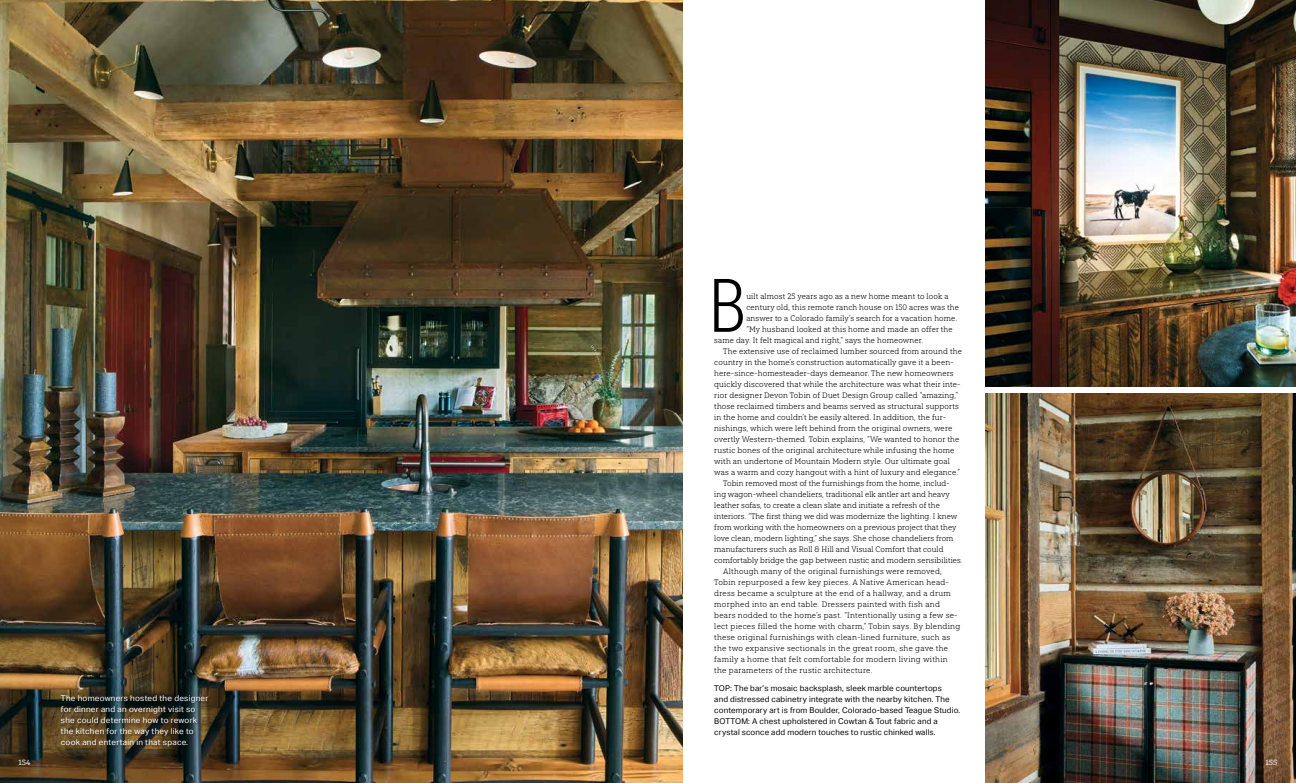
<style>
.page{position:relative;width:1296px;height:783px;background:#fff}
.page>*{position:absolute;margin:0;border:0;box-sizing:border-box;transform-origin:0 0}
.t1{font:300 74px "Aktiv Grotesk Cd";color:#000}
.t2{font:8px "Yorkten Slab Nor Lig";letter-spacing:.02em;color:#000}
.t3{font:8px/11px "Aktiv Grotesk";letter-spacing:.02em;color:#000}
.t4{font:8px/11px "Aktiv Grotesk";letter-spacing:.03em;color:#fff}
.t5{font:7.5px "Yorkten Slab Nor Reg";color:#fff;scale:1.14 1}
</style>
<div class="page">
<img style="left:0;top:0;width:682px;height:783px">
<img style="left:986px;top:393px;width:310px;height:390px">
<img style="left:986px;top:0;width:310px;height:387px">
<div style="left:61px;top:696px;width:150px;height:53px;background:#000;opacity:.3"></div>
<p class="t4" style="left:61px;top:693px;width:149px">The homeowners hosted the designer for dinner and an overnight visit so she could determine how to rework the kitchen for the way they like to cook and entertain in that space.</p>
<h1 class="t1" style="left:709px;top:263px;width:38px">B</h1>
<p class="t2" style="left:746px;top:291px;width:204px">uilt almost 25 years ago as a new home meant to look a</p>
<p class="t2" style="left:746px;top:302px;width:214px">century old, this remote ranch house on 150 acres was the</p>
<p class="t2" style="left:746px;top:313px;width:212px">answer to a Colorado family’s search for a vacation home.</p>
<p class="t2" style="left:746px;top:324px;width:208px">“My husband looked at this home and made an offer the</p>
<p class="t2" style="left:714px;top:335px;width:211px">same day. It felt magical and right,” says the homeowner.</p>
<p class="t2" style="left:723px;top:346px;width:240px">The extensive use of reclaimed lumber sourced from around the</p>
<p class="t2" style="left:714px;top:357px;width:241px">country in the home’s construction automatically gave it a been-</p>
<p class="t2" style="left:714px;top:368px;width:241px">here-since-homesteader-days demeanor. The new homeowners</p>
<p class="t2" style="left:714px;top:379px;width:248px">quickly discovered that while the architecture was what their inte-</p>
<p class="t2" style="left:714px;top:390px;width:245px">rior designer Devon Tobin of Duet Design Group called “amazing,”</p>
<p class="t2" style="left:714px;top:401px;width:246px">those reclaimed timbers and beams served as structural supports</p>
<p class="t2" style="left:714px;top:412px;width:233px">in the home and couldn’t be easily altered. In addition, the fur-</p>
<p class="t2" style="left:714px;top:423px;width:239px">nishings, which were left behind from the original owners, were</p>
<p class="t2" style="left:714px;top:434px;width:246px">overtly Western-themed. Tobin explains, “We wanted to honor the</p>
<p class="t2" style="left:714px;top:445px;width:242px">rustic bones of the original architecture while infusing the home</p>
<p class="t2" style="left:714px;top:456px;width:237px">with an undertone of Mountain Modern style. Our ultimate goal</p>
<p class="t2" style="left:714px;top:467px;width:247px">was a warm and cozy hangout with a hint of luxury and elegance.”</p>
<p class="t2" style="left:723px;top:478px;width:228px">Tobin removed most of the furnishings from the home, includ-</p>
<p class="t2" style="left:714px;top:489px;width:237px">ing wagon-wheel chandeliers, traditional elk antler art and heavy</p>
<p class="t2" style="left:714px;top:500px;width:227px">leather sofas, to create a clean slate and initiate a refresh of the</p>
<p class="t2" style="left:714px;top:511px;width:245px">interiors. “The first thing we did was modernize the lighting. I knew</p>
<p class="t2" style="left:714px;top:522px;width:244px">from working with the homeowners on a previous project that they</p>
<p class="t2" style="left:714px;top:533px;width:241px">love clean, modern lighting,” she says. She chose chandeliers from</p>
<p class="t2" style="left:714px;top:544px;width:231px">manufacturers such as Roll &amp; Hill and Visual Comfort that could</p>
<p class="t2" style="left:714px;top:555px;width:250px">comfortably bridge the gap between rustic and modern sensibilities.</p>
<p class="t2" style="left:723px;top:566px;width:220px">Although many of the original furnishings were removed,</p>
<p class="t2" style="left:714px;top:577px;width:236px">Tobin repurposed a few key pieces. A Native American head-</p>
<p class="t2" style="left:714px;top:588px;width:238px">dress became a sculpture at the end of a hallway, and a drum</p>
<p class="t2" style="left:714px;top:599px;width:227px">morphed into an end table. Dressers painted with fish and</p>
<p class="t2" style="left:714px;top:610px;width:245px">bears nodded to the home’s past. “Intentionally using a few se-</p>
<p class="t2" style="left:714px;top:621px;width:248px">lect pieces filled the home with charm,” Tobin says. By blending</p>
<p class="t2" style="left:714px;top:632px;width:238px">these original furnishings with clean-lined furniture, such as</p>
<p class="t2" style="left:714px;top:643px;width:235px">the two expansive sectionals in the great room, she gave the</p>
<p class="t2" style="left:714px;top:654px;width:235px">family a home that felt comfortable for modern living within</p>
<p class="t2" style="left:714px;top:665px;width:160px">the parameters of the rustic architecture.</p>
<p class="t3" style="left:714px;top:683px;width:247px">TOP: The bar’s mosaic backsplash, sleek marble countertops<br>and distressed cabinetry integrate with the nearby kitchen. The contemporary art is from Boulder, Colorado-based Teague Studio.<br>BOTTOM: A chest upholstered in Cowtan &amp; Tout fabric and a crystal sconce add modern touches to rustic chinked walls.</p>
<p class="t5" style="left:18px;top:758px;width:12px">154</p>
<p class="t5" style="left:1265px;top:758px;width:12px">155</p>
</div>
